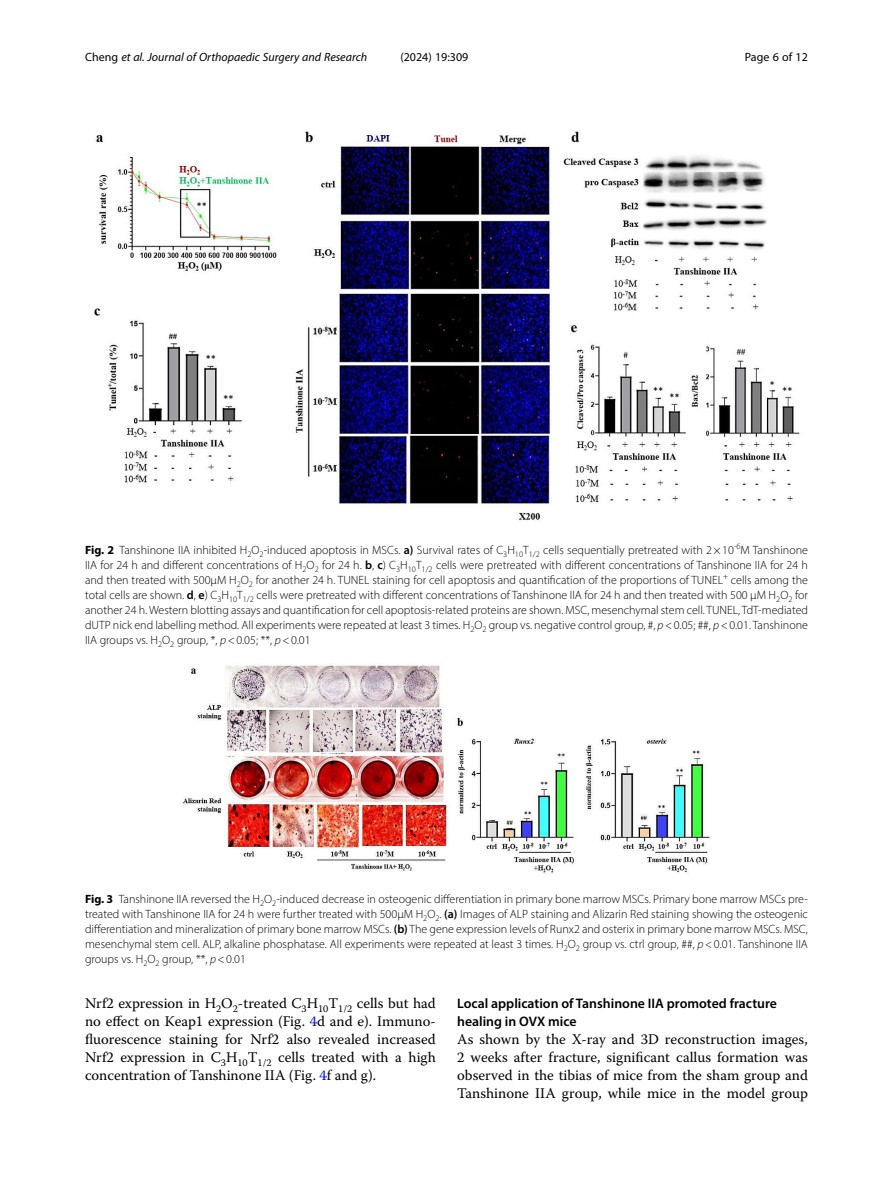
<style>
.page{position:relative;width:893px;height:1191px;background:#fff}
.page>*{position:absolute;margin:0;border:0;box-sizing:border-box;transform-origin:0 0}
.Body_Text{font:14.7px/18px "Warnock Pro";color:#000;text-align:justify}
.Head_2{font:600 13.8px/18px "Myriad Pro";color:#000}
.Figure_Caption{font:300 12px/15px "Myriad Pro";color:#000;text-align:justify}
.t1{font:italic 12px "Myriad Pro";color:#000}
.t2{font:12px "Myriad Pro";color:#000}
.s1{font-style:normal}
.s2{font-weight:700}
.s3{font-weight:600}
.s4{font-style:italic}
.s5{color:#00f}
</style>
<div class="page">
<img style="left:182px;top:665px;width:529px;height:209px">
<img style="left:94px;top:131px;width:706px;height:390px">
<p class="t1" style="left:85px;top:50px;width:284px"><span class="s1">Cheng</span> et al. Journal of Orthopaedic Surgery and Research</p>
<p class="t2" style="left:400px;top:50px;width:70px">(2024) 19:309</p>
<p class="t2" style="left:745px;top:50px;width:65px">Page 6 of 12</p>
<p class="Figure_Caption" style="left:85px;top:542px;width:724px"><span class="s2">Fig. 2</span> Tanshinone IIA inhibited H<sub>2</sub>O<sub>2</sub>-induced apoptosis in MSCs. <span class="s3">a)</span> Survival rates of C<sub>3</sub>H<sub>10</sub>T<sub>1/2</sub> cells sequentially pretreated with 2×10<sup>-6</sup>M Tanshinone IIA for 24 h and different concentrations of H<sub>2</sub>O<sub>2</sub> for 24 h. <span class="s3">b</span>, <span class="s3">c</span>) C<sub>3</sub>H<sub>10</sub>T<sub>1/2</sub> cells were pretreated with different concentrations of Tanshinone IIA for 24 h and then treated with 500µM H<sub>2</sub>O<sub>2</sub> for another 24 h. TUNEL staining for cell apoptosis and quantification of the proportions of TUNEL<sup>+</sup> cells among the total cells are shown. <span class="s3">d</span>, <span class="s3">e</span>) C<sub>3</sub>H<sub>10</sub>T<sub>1/2</sub> cells were pretreated with different concentrations of Tanshinone IIA for 24 h and then treated with 500 µM H<sub>2</sub>O<sub>2</sub> for another 24 h. Western blotting assays and quantification for cell apoptosis-related proteins are shown. MSC, mesenchymal stem cell. TUNEL, TdT-mediated dUTP nick end labelling method. All experiments were repeated at least 3 times. H<sub>2</sub>O<sub>2</sub> group vs. negative control group, #, <span class="s4">p</span>&lt;0.05; ##, <span class="s4">p</span>&lt;0.01. Tanshinone IIA groups vs. H<sub>2</sub>O<sub>2</sub> group, *, <span class="s4">p</span>&lt;0.05; **, <span class="s4">p</span>&lt;0.01</p>
<p class="Figure_Caption" style="left:85px;top:891px;width:724px"><span class="s2">Fig. 3</span> Tanshinone IIA reversed the H<sub>2</sub>O<sub>2</sub>-induced decrease in osteogenic differentiation in primary bone marrow MSCs. Primary bone marrow MSCs pre&shy;treated with Tanshinone IIA for 24 h were further treated with 500µM H<sub>2</sub>O<sub>2</sub>. <span class="s3">(a)</span> Images of ALP staining and Alizarin Red staining showing the osteogenic differentiation and mineralization of primary bone marrow MSCs. <span class="s3">(b)</span> The gene expression levels of Runx2 and osterix in primary bone marrow MSCs. MSC, mesenchymal stem cell. ALP, alkaline phosphatase. All experiments were repeated at least 3 times. H<sub>2</sub>O<sub>2</sub> group vs. ctrl group, ##, <span class="s4">p</span>&lt;0.01. Tanshinone IIA groups vs. H<sub>2</sub>O<sub>2</sub> group, **, <span class="s4">p</span>&lt;0.01</p>
<p class="Body_Text" style="left:85px;top:994px;width:352px">Nrf2 expression in H<sub>2</sub>O<sub>2</sub>-treated C<sub>3</sub>H<sub>10</sub>T<sub>1/2</sub> cells but had no effect on Keap1 expression (Fig. <span class="s5">4</span>d and e). Immuno&shy;fluorescence staining for Nrf2 also revealed increased Nrf2 expression in C<sub>3</sub>H<sub>10</sub>T<sub>1/2</sub> cells treated with a high concentration of Tanshinone IIA (Fig. <span class="s5">4</span>f and g).</p>
<p class="Head_2" style="left:457px;top:994px;width:321px">Local application of Tanshinone IIA promoted fracture healing in OVX mice</p>
<p class="Body_Text" style="left:457px;top:1030px;width:352px">As shown by the X-ray and 3D reconstruction images, 2 weeks after fracture, significant callus formation was observed in the tibias of mice from the sham group and Tanshinone IIA group, while mice in the model group</p>
</div>
